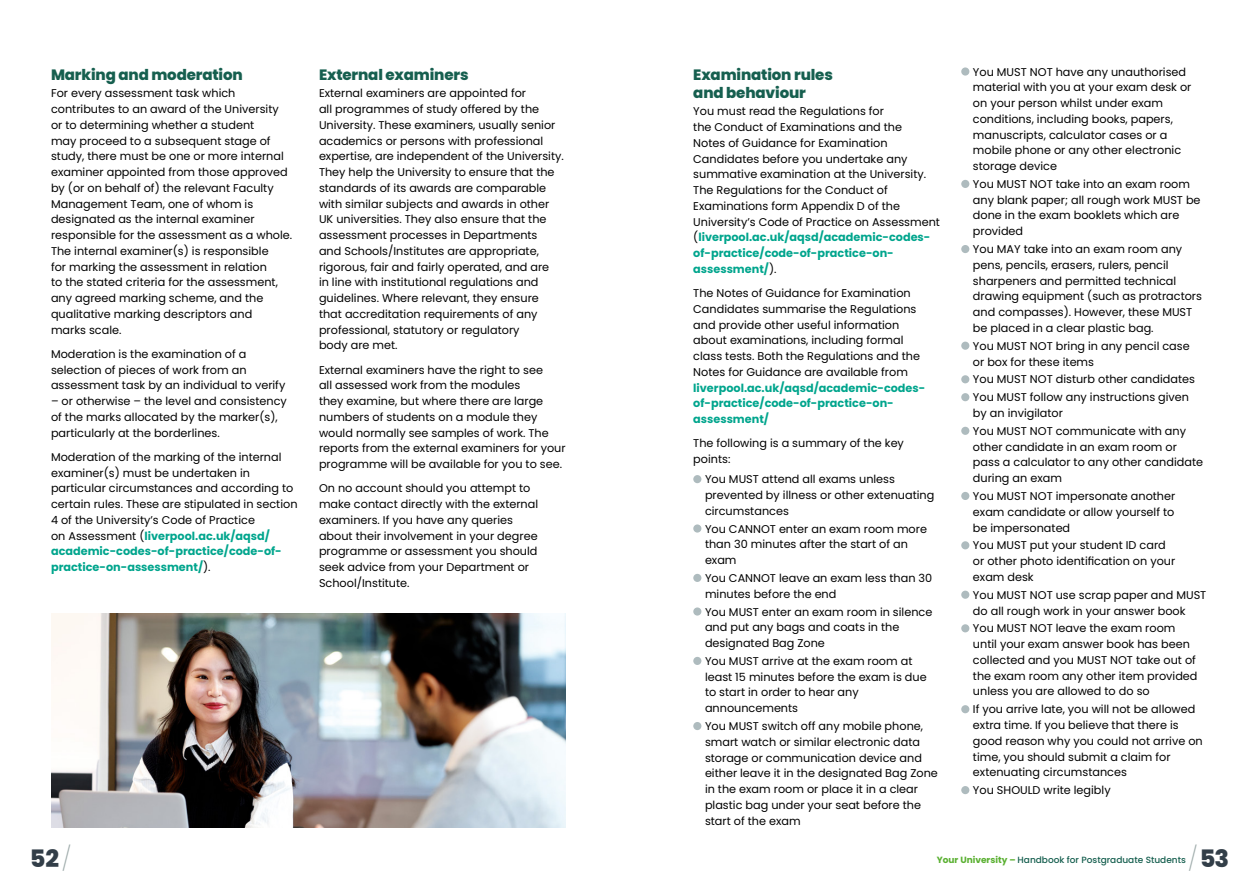
<style>
.page{position:relative;width:1259px;height:893px;background:#fff}
.page>*{position:absolute;margin:0;border:0;box-sizing:border-box;transform-origin:0 0}
.t1{font:800 24px "Poppins";color:#323e48}
.t2{font:800 15px/18px "Poppins";letter-spacing:-.01em;color:#165f4f}
.t3{font:11.25px/15.8px "Poppins";color:#000}
.t4{font:700 11.25px/15.8px "Poppins";color:#00a58d}
.t5{font:500 9px "Poppins";color:#165f4f}
.s1{font-weight:700;color:#00a58d}
.s2{font-weight:200;color:#9eabaa}
.s3{font-weight:700;color:#5ab031}
</style>
<div class="page">
<div style="left:693px;top:475px;width:8px;height:8px;background:#aebbbe;border-radius:50%"></div>
<div style="left:693px;top:524px;width:8px;height:9px;background:#aebbbe;border-radius:50%"></div>
<div style="left:693px;top:574px;width:8px;height:8px;background:#aebbbe;border-radius:50%"></div>
<div style="left:693px;top:607px;width:8px;height:9px;background:#aebbbe;border-radius:50%"></div>
<div style="left:693px;top:657px;width:8px;height:8px;background:#aebbbe;border-radius:50%"></div>
<div style="left:693px;top:722px;width:8px;height:8px;background:#aebbbe;border-radius:50%"></div>
<div style="left:961px;top:67px;width:8px;height:9px;background:#aebbbe;border-radius:50%"></div>
<div style="left:961px;top:180px;width:8px;height:8px;background:#aebbbe;border-radius:50%"></div>
<div style="left:961px;top:245px;width:8px;height:8px;background:#aebbbe;border-radius:50%"></div>
<div style="left:961px;top:342px;width:8px;height:8px;background:#aebbbe;border-radius:50%"></div>
<div style="left:961px;top:375px;width:8px;height:8px;background:#aebbbe;border-radius:50%"></div>
<div style="left:961px;top:393px;width:8px;height:8px;background:#aebbbe;border-radius:50%"></div>
<div style="left:961px;top:427px;width:8px;height:8px;background:#aebbbe;border-radius:50%"></div>
<div style="left:961px;top:492px;width:8px;height:8px;background:#aebbbe;border-radius:50%"></div>
<div style="left:961px;top:541px;width:8px;height:8px;background:#aebbbe;border-radius:50%"></div>
<div style="left:961px;top:591px;width:8px;height:8px;background:#aebbbe;border-radius:50%"></div>
<div style="left:961px;top:624px;width:8px;height:8px;background:#aebbbe;border-radius:50%"></div>
<div style="left:961px;top:705px;width:8px;height:8px;background:#aebbbe;border-radius:50%"></div>
<div style="left:961px;top:786px;width:8px;height:8px;background:#aebbbe;border-radius:50%"></div>
<img style="left:51px;top:614px;width:515px;height:213px">
<h2 class="t2" style="left:51px;top:65px;width:193px">Marking and moderation</h2>
<p class="t3" style="left:51px;top:86px;width:243px">For every assessment task which contributes to an award of the University or to determining whether a student<br>may proceed to a subsequent stage of study, there must be one or more internal examiner appointed from those approved by (or on behalf of) the relevant Faculty Management Team, one of whom is designated as the internal examiner responsible for the assessment as a whole.<br>The internal examiner(s) is responsible<br>for marking the assessment in relation<br>to the stated criteria for the assessment, any agreed marking scheme, and the qualitative marking descriptors and<br>marks scale.</p>
<p class="t3" style="left:51px;top:346px;width:236px">Moderation is the examination of a selection of pieces of work from an assessment task by an individual to verify</p>
<p class="t3" style="left:51px;top:393px;width:237px">– or otherwise – the level and consistency of the marks allocated by the marker(s), particularly at the borderlines.</p>
<p class="t3" style="left:51px;top:449px;width:248px">Moderation of the marking of the internal examiner(s) must be undertaken in particular circumstances and according to certain rules. These are stipulated in section 4 of the University’s Code of Practice<br>on Assessment (<span class="s1">liverpool.ac.uk/aqsd/ academic-codes-of-practice/code-of&shy;practice-on-assessment/</span>).</p>
<h2 class="t2" style="left:319px;top:65px;width:151px">External examiners</h2>
<p class="t3" style="left:319px;top:86px;width:246px">External examiners are appointed for<br>all programmes of study offered by the University. These examiners, usually senior academics or persons with professional expertise, are independent of the University.<br>They help the University to ensure that the standards of its awards are comparable with similar subjects and awards in other UK universities. They also ensure that the assessment processes in Departments<br>and Schools/Institutes are appropriate, rigorous, fair and fairly operated, and are<br>in line with institutional regulations and guidelines. Where relevant, they ensure that accreditation requirements of any professional, statutory or regulatory<br>body are met.</p>
<p class="t3" style="left:319px;top:362px;width:248px">External examiners have the right to see<br>all assessed work from the modules<br>they examine, but where there are large numbers of students on a module they would normally see samples of work. The reports from the external examiners for your programme will be available for you to see.</p>
<p class="t3" style="left:319px;top:481px;width:221px">On no account should you attempt to make contact directly with the external examiners. If you have any queries about their involvement in your degree programme or assessment you should seek advice from your Department or School/Institute.</p>
<h2 class="t2" style="left:693px;top:65px;width:141px">Examination rules and behaviour</h2>
<p class="t3" style="left:693px;top:104px;width:248px">You must read the Regulations for<br>the Conduct of Examinations and the<br>Notes of Guidance for Examination Candidates before you undertake any summative examination at the University.<br>The Regulations for the Conduct of Examinations form Appendix D of the University’s Code of Practice on Assessment (<span class="s1">liverpool.ac.uk/aqsd/academic-codes&shy;of-practice/code-of-practice-on&shy;assessment/</span>).</p>
<p class="t3" style="left:693px;top:285px;width:228px">The Notes of Guidance for Examination Candidates summarise the Regulations and provide other useful information about examinations, including formal class tests. Both the Regulations and the Notes for Guidance are available from</p>
<p class="t4" style="left:693px;top:380px;width:233px">liverpool.ac.uk/aqsd/academic-codes&shy;of-practice/code-of-practice-on&shy;assessment/</p>
<p class="t3" style="left:693px;top:436px;width:212px">The following is a summary of the key points:</p>
<p class="t3" style="left:705px;top:471px;width:231px">You MUST attend all exams unless prevented by illness or other extenuating circumstances</p>
<p class="t3" style="left:705px;top:521px;width:223px">You CANNOT enter an exam room more than 30 minutes after the start of an exam</p>
<p class="t3" style="left:705px;top:570px;width:229px">You CANNOT leave an exam less than 30 minutes before the end</p>
<p class="t3" style="left:705px;top:604px;width:229px">You MUST enter an exam room in silence and put any bags and coats in the designated Bag Zone</p>
<p class="t3" style="left:705px;top:653px;width:223px">You MUST arrive at the exam room at least 15 minutes before the exam is due to start in order to hear any announcements</p>
<p class="t3" style="left:705px;top:718px;width:234px">You MUST switch off any mobile phone, smart watch or similar electronic data storage or communication device and either leave it in the designated Bag Zone in the exam room or place it in a clear plastic bag under your seat before the start of the exam</p>
<p class="t3" style="left:973px;top:64px;width:220px">You MUST NOT have any unauthorised material with you at your exam desk or on your person whilst under exam conditions, including books, papers, manuscripts, calculator cases or a mobile phone or any other electronic storage device</p>
<p class="t3" style="left:973px;top:176px;width:229px">You MUST NOT take into an exam room any blank paper; all rough work MUST be done in the exam booklets which are provided</p>
<p class="t3" style="left:973px;top:241px;width:231px">You MAY take into an exam room any pens, pencils, erasers, rulers, pencil sharpeners and permitted technical drawing equipment (such as protractors and compasses). However, these MUST be placed in a clear plastic bag.</p>
<p class="t3" style="left:973px;top:338px;width:218px">You MUST NOT bring in any pencil case or box for these items</p>
<p class="t3" style="left:973px;top:371px;width:223px;line-height:17.9px">You MUST NOT disturb other candidates<br>You MUST follow any instructions given</p>
<p class="t3" style="left:973px;top:404px;width:215px;line-height:17.9px">by an invigilator<br>You MUST NOT communicate with any</p>
<p class="t3" style="left:973px;top:439px;width:232px">other candidate in an exam room or pass a calculator to any other candidate during an exam</p>
<p class="t3" style="left:973px;top:488px;width:204px;text-align:justify">You MUST NOT impersonate another exam candidate or allow yourself to be impersonated</p>
<p class="t3" style="left:973px;top:538px;width:204px">You MUST put your student ID card or other photo identification on your exam desk</p>
<p class="t3" style="left:973px;top:587px;width:235px">You MUST NOT use scrap paper and MUST do all rough work in your answer book</p>
<p class="t3" style="left:973px;top:621px;width:226px">You MUST NOT leave the exam room until your exam answer book has been collected and you MUST NOT take out of the exam room any other item provided unless you are allowed to do so</p>
<p class="t3" style="left:973px;top:701px;width:231px">If you arrive late, you will not be allowed extra time. If you believe that there is good reason why you could not arrive on time, you should submit a claim for extenuating circumstances</p>
<p class="t3" style="left:973px;top:782px;width:139px">You SHOULD write legibly</p>
<h1 class="t1" style="left:30px;top:845px;width:43px">52<span class="s2">/</span></h1>
<p class="t5" style="left:936px;top:855px;width:251px"><span class="s3">Your University –</span> Handbook for Postgraduate Students</p>
<h1 class="t1" style="left:1188px;top:845px;width:42px"><span class="s2">/</span>53</h1>
</div>
